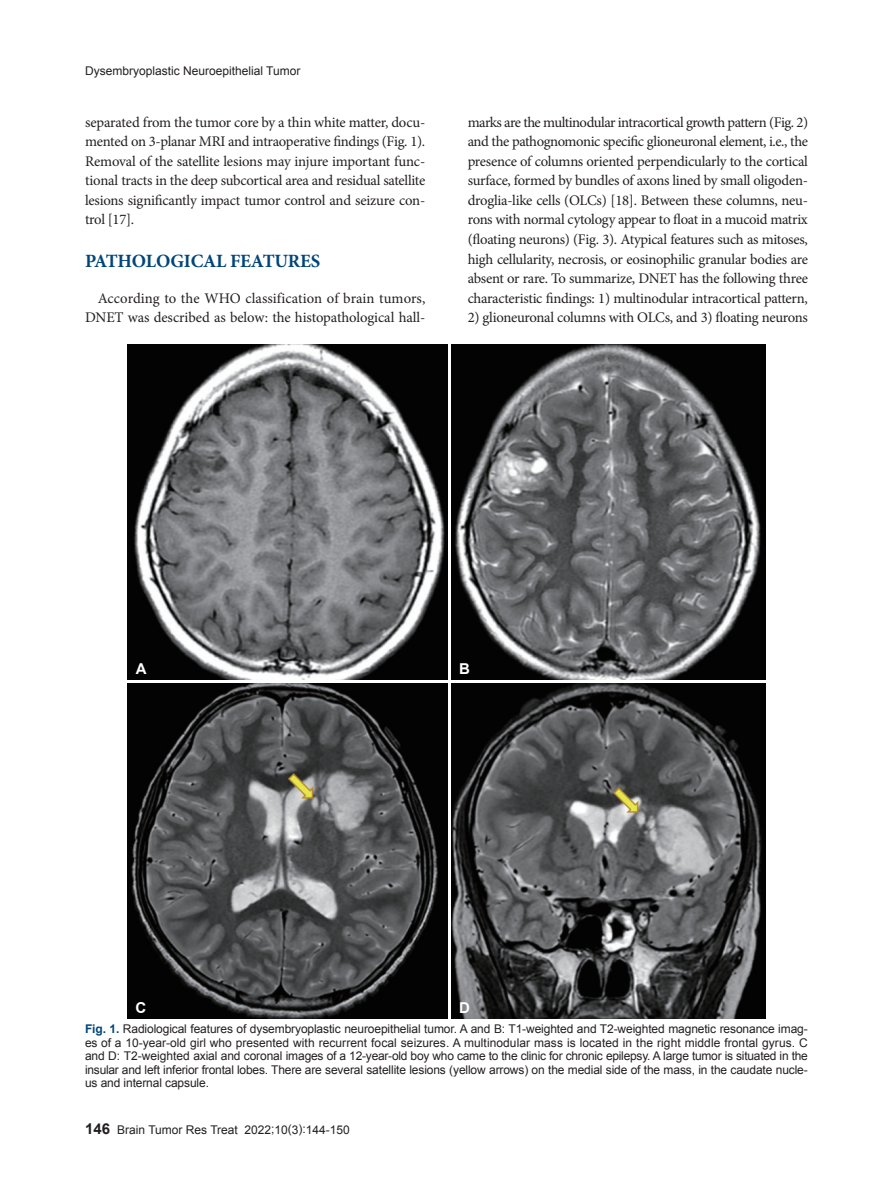
<style>
.page{position:relative;width:893px;height:1191px;background:#fff}
.page>*{position:absolute;margin:0;border:0;box-sizing:border-box;transform-origin:0 0}
.t1{font:700 18.75px "Minion Pro";letter-spacing:-.01em;color:#00457a}
.t2{font:700 15px "Arial";color:#fff}
.t3{font:14.7px/19.5px "Minion Pro";letter-spacing:-.015em;color:#231f20;text-align:justify}
.t4{font:12px/13.5px "Arial";color:#231f20;text-align:justify}
.s1{font-weight:700;color:#00457a}
.s2{font-weight:700;font-size:15px}
</style>
<div class="page">
<img style="left:451px;top:684px;width:314px;height:334px">
<img style="left:128px;top:684px;width:319px;height:334px">
<img style="left:451px;top:345px;width:314px;height:334px">
<img style="left:128px;top:345px;width:319px;height:334px">
<p class="t4" style="left:85px;top:64px;width:217px">Dysembryoplastic Neuroepithelial Tumor</p>
<p class="t3" style="left:85px;top:113px;width:342px">separated from the tumor core by a thin white matter, docu&shy;mented on 3-planar MRI and intraoperative findings (Fig. 1).<br>Removal of the satellite lesions may injure important func&shy;tional tracts in the deep subcortical area and residual satellite lesions significantly impact tumor control and seizure con&shy;trol [17].</p>
<p class="t1" style="left:85px;top:248px;width:237px">PATHOLOGICAL FEATURES</p>
<p class="t3" style="left:85px;top:288px;width:342px;text-align:right">According to the WHO classification of brain tumors,<br>DNET was described as below: the histopathological hall-</p>
<p class="t3" style="left:468px;top:113px;width:342px">marks are the multinodular intracortical growth pattern (Fig. 2) and the pathognomonic specific glioneuronal element, i.e., the presence of columns oriented perpendicularly to the cortical surface, formed by bundles of axons lined by small oligoden&shy;droglia-like cells (OLCs) [18]. Between these columns, neu&shy;rons with normal cytology appear to float in a mucoid matrix (floating neurons) (Fig. 3). Atypical features such as mitoses, high cellularity, necrosis, or eosinophilic granular bodies are absent or rare. To summarize, DNET has the following three characteristic findings: 1) multinodular intracortical pattern,</p>
<p class="t3" style="left:468px;top:308px;width:342px">2) glioneuronal columns with OLCs, and 3) floating neurons</p>
<p class="t2" style="left:136px;top:659px;width:12px">A</p>
<p class="t2" style="left:459px;top:659px;width:12px">B</p>
<p class="t2" style="left:135px;top:998px;width:12px">C</p>
<p class="t2" style="left:459px;top:998px;width:12px">D</p>
<p class="t4" style="left:85px;top:1022px;width:724px"><span class="s1">Fig. 1.</span> Radiological features of dysembryoplastic neuroepithelial tumor. A and B: T1-weighted and T2-weighted magnetic resonance imag&shy;es of a 10-year-old girl who presented with recurrent focal seizures. A multinodular mass is located in the right middle frontal gyrus. C and D: T2-weighted axial and coronal images of a 12-year-old boy who came to the clinic for chronic epilepsy. A large tumor is situated in the insular and left inferior frontal lobes. There are several satellite lesions (yellow arrows) on the medial side of the mass, in the caudate nucle&shy;us and internal capsule.</p>
<p class="t4" style="left:85px;top:1122px;width:266px"><span class="s2">146</span> Brain Tumor Res Treat 2022;10(3):144-150</p>
</div>
